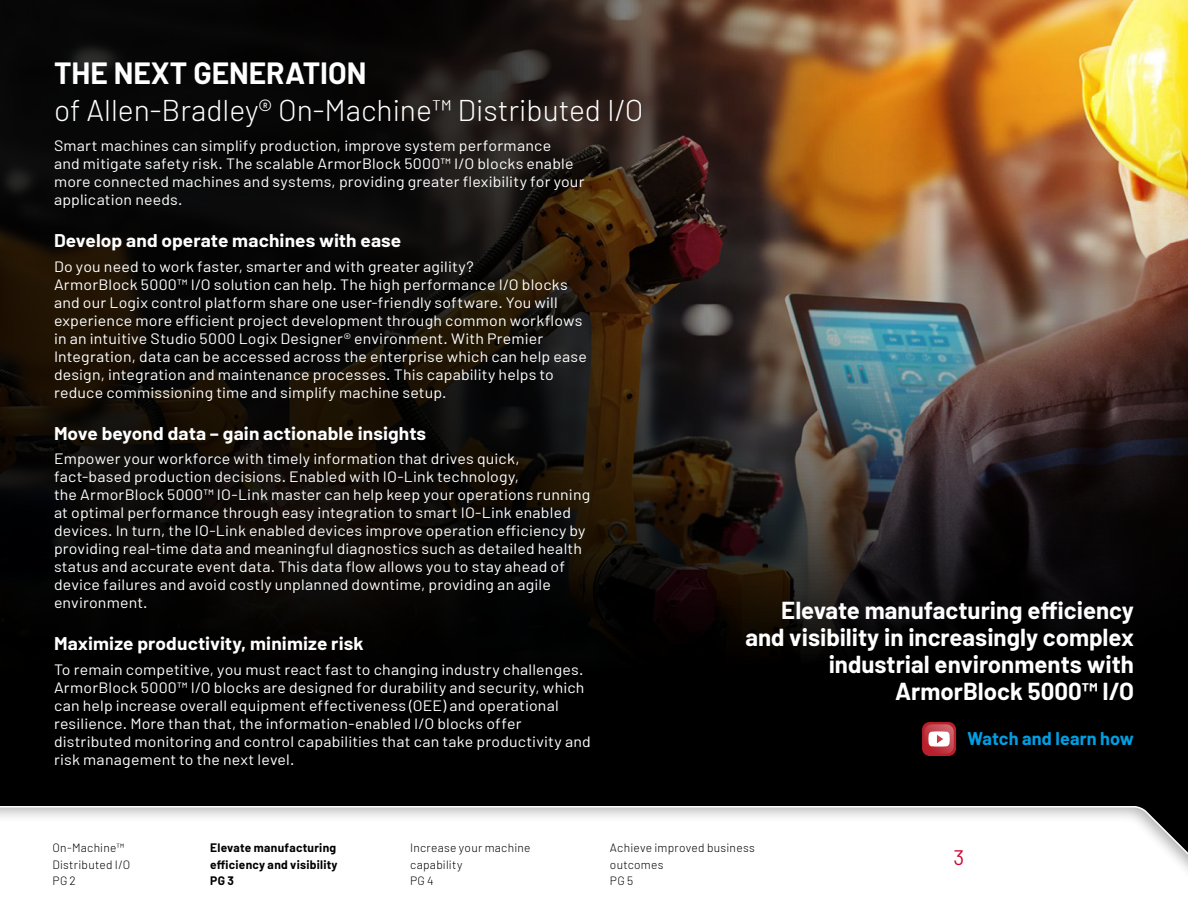
<style>
.page{position:relative;width:1188px;height:918px;background:#fff}
.page>*{position:absolute;margin:0;border:0;box-sizing:border-box;transform-origin:0 0}
.t1{font:300 30px "Barlow";color:#fff}
.t2{font:700 30px "Barlow";color:#fff}
.t3{font:700 24px/27px "Barlow";color:#fff;text-align:right}
.t4{font:21px "Barlow";color:#cc0935}
.t5{font:700 18px "Barlow";letter-spacing:.005em;color:#fff;scale:1.06 1}
.t6{font:700 18px "Barlow";letter-spacing:.005em;color:#009fe3}
.t7{font:15px/18px "Barlow";letter-spacing:.01em;color:#fff;scale:1.06 1}
.t8{font:300 12px/16.5px "Barlow";letter-spacing:.02em;color:#000}
.t9{font:700 12px/16.5px "Barlow";letter-spacing:.02em;color:#000}
</style>
<div class="page">
<img style="left:970px;top:0;width:218px;height:795px">
<img style="left:0;top:0;width:970px;height:795px">
<div style="left:922px;top:722px;width:34px;height:34px;background:#b9202b;border-radius:7px"></div>
<svg style="left:924px;top:724px;width:30px;height:30px"></svg>
<svg style="left:928px;top:731px;width:22px;height:16px"></svg>
<div style="left:0;top:795px;width:1188px;height:123px;background:#000"></div>
<svg style="left:0;top:806px;width:1188px;height:112px;background:#fbfbfb"></svg>
<h1 class="t2" style="left:54px;top:55px;width:314px">THE NEXT GENERATION</h1>
<h1 class="t1" style="left:54px;top:91px;width:591px">of Allen-Bradley® On-Machine™ Distributed I/O</h1>
<p class="t7" style="left:54px;top:136px;width:502px">Smart machines can simplify production, improve system performance<br>and mitigate safety risk. The scalable ArmorBlock 5000™ I/O blocks enable more connected machines and systems, providing greater flexibility for your application needs.</p>
<p class="t5" style="left:54px;top:229px;width:329px">Develop and operate machines with ease</p>
<p class="t7" style="left:54px;top:257px;width:504px">Do you need to work faster, smarter and with greater agility?<br>ArmorBlock 5000™ I/O solution can help. The high performance I/O blocks and our Logix control platform share one user-friendly software. You will experience more efficient project development through common workflows in an intuitive Studio 5000 Logix Designer® environment. With Premier Integration, data can be accessed across the enterprise which can help ease design, integration and maintenance processes. This capability helps to reduce commissioning time and simplify machine setup.</p>
<p class="t5" style="left:54px;top:422px;width:353px">Move beyond data – gain actionable insights</p>
<p class="t7" style="left:54px;top:449px;width:507px">Empower your workforce with timely information that drives quick, fact-based production decisions. Enabled with IO-Link technology,<br>the ArmorBlock 5000™ IO-Link master can help keep your operations running at optimal performance through easy integration to smart IO-Link enabled devices. In turn, the IO-Link enabled devices improve operation efficiency by providing real-time data and meaningful diagnostics such as detailed health status and accurate event data. This data flow allows you to stay ahead of device failures and avoid costly unplanned downtime, providing an agile environment.</p>
<p class="t5" style="left:54px;top:632px;width:294px">Maximize productivity, minimize risk</p>
<p class="t7" style="left:54px;top:660px;width:508px">To remain competitive, you must react fast to changing industry challenges.<br>ArmorBlock 5000™ I/O blocks are designed for durability and security, which can help increase overall equipment effectiveness (OEE) and operational resilience. More than that, the information-enabled I/O blocks offer distributed monitoring and control capabilities that can take productivity and risk management to the next level.</p>
<h2 class="t3" style="left:745px;top:597px;width:390px">Elevate manufacturing efficiency and visibility in increasingly complex industrial environments with<br>ArmorBlock 5000™ I/O</h2>
<p class="t6" style="left:967px;top:728px;width:168px">Watch and learn how</p>
<p class="t8" style="left:52px;top:839px;width:79px">On-Machine™<br>Distributed I/O<br>PG 2</p>
<p class="t9" style="left:210px;top:840px;width:129px">Elevate manufacturing efficiency and visibility<br>PG 3</p>
<p class="t8" style="left:410px;top:839px;width:122px">Increase your machine capability<br>PG 4</p>
<p class="t8" style="left:610px;top:839px;width:146px">Achieve improved business outcomes<br>PG 5</p>
<h3 class="t4" style="left:953px;top:844px;width:12px">3</h3>
</div>
